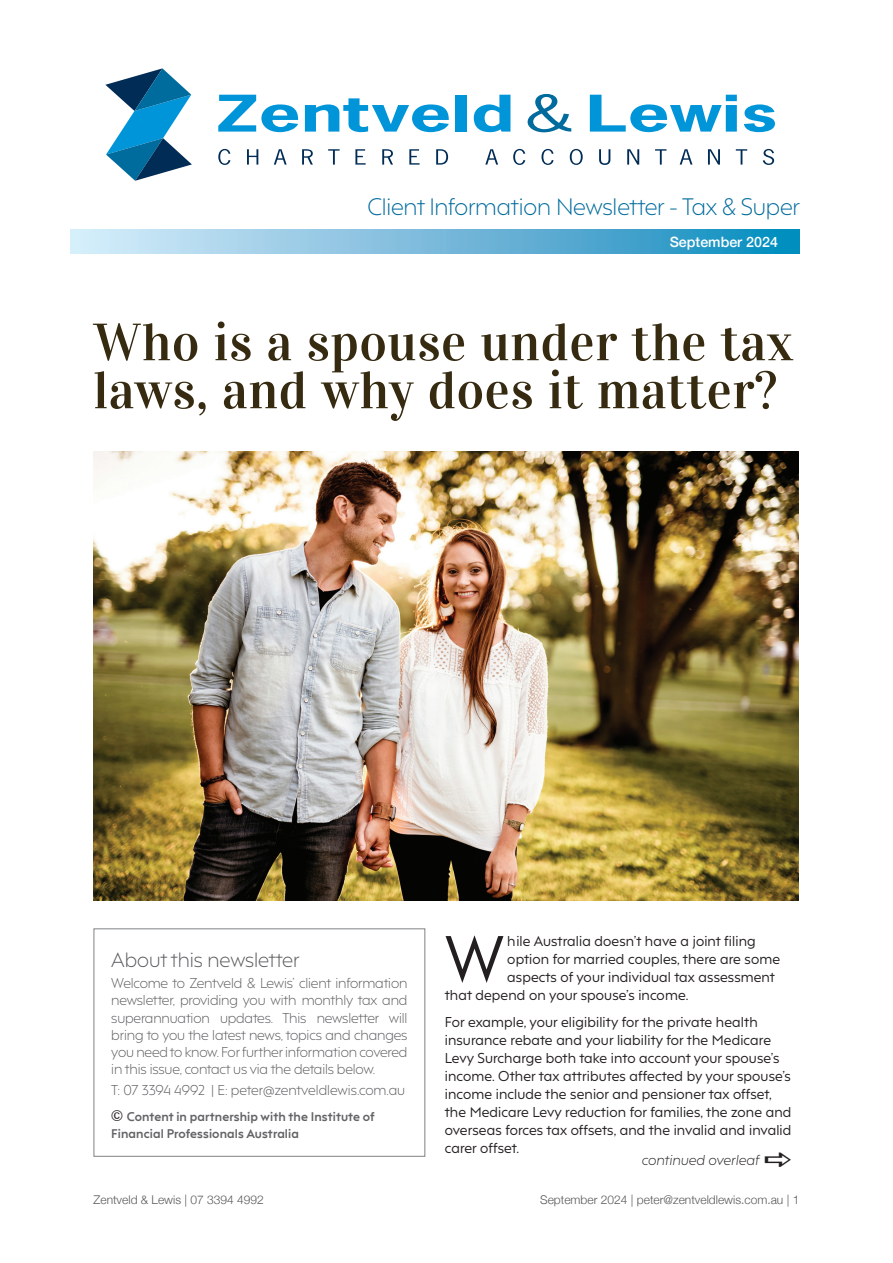
<style>
.page{position:relative;width:893px;height:1263px;background:#fff}
.page>*{position:absolute;margin:0;border:0;box-sizing:border-box;transform-origin:0 0}
.t1{font:62.1px "F37 Hooj";color:#231f20}
.t2{font:52.5px/48px "Vidaloka";letter-spacing:.01em;color:#362b11}
.t3{font:300 22.5px "F37 Hooj";letter-spacing:-.005em;color:#006b9d}
.t4{font:300 19.5px "F37 Hooj";color:#57585a}
.t5{font:500 14.25px "Helvetica Neue";color:#fff}
.t6{font:13.5px/18px "F37 Hooj";letter-spacing:.01em;color:#231f20}
.t7{font:300 13.5px/17.2px "F37 Hooj";letter-spacing:-.01em;color:#57585a;text-align:justify}
.t8{font:italic 300 13.5px "F37 Hooj";letter-spacing:.01em;color:#231f20}
.t9{font:700 12px/17.2px "F37 Hooj";letter-spacing:.01em;color:#636366}
.t10{font:300 12px "Helvetica Neue";color:#57585a}
</style>
<div class="page">
<img style="left:93px;top:451px;width:705px;height:449px">
<div style="left:94px;top:928px;width:331px;height:229px;border:1px solid #808285"></div>
<svg style="left:71px;top:230px;width:728px;height:23px"></svg>
<svg style="left:218px;top:95px;width:80px;height:37px"></svg>
<svg style="left:305px;top:98px;width:144px;height:34px"></svg>
<div style="left:456px;top:95px;width:11px;height:37px;background:#0095d9"></div>
<svg style="left:474px;top:95px;width:36px;height:37px"></svg>
<svg style="left:528px;top:94px;width:43px;height:38px"></svg>
<svg style="left:590px;top:95px;width:147px;height:37px"></svg>
<svg style="left:744px;top:104px;width:31px;height:28px"></svg>
<svg style="left:218px;top:149px;width:12px;height:16px"></svg>
<svg style="left:247px;top:149px;width:11px;height:16px"></svg>
<svg style="left:274px;top:149px;width:13px;height:16px"></svg>
<svg style="left:302px;top:149px;width:11px;height:16px"></svg>
<svg style="left:328px;top:149px;width:12px;height:16px"></svg>
<svg style="left:355px;top:149px;width:11px;height:16px"></svg>
<svg style="left:382px;top:149px;width:11px;height:16px"></svg>
<svg style="left:409px;top:149px;width:11px;height:16px"></svg>
<svg style="left:436px;top:149px;width:12px;height:16px"></svg>
<svg style="left:485px;top:149px;width:13px;height:16px"></svg>
<svg style="left:513px;top:149px;width:12px;height:16px"></svg>
<svg style="left:541px;top:149px;width:12px;height:16px"></svg>
<svg style="left:570px;top:149px;width:13px;height:16px"></svg>
<svg style="left:599px;top:149px;width:11px;height:16px"></svg>
<svg style="left:627px;top:149px;width:12px;height:16px"></svg>
<svg style="left:655px;top:149px;width:11px;height:16px"></svg>
<svg style="left:680px;top:149px;width:12px;height:16px"></svg>
<svg style="left:708px;top:149px;width:12px;height:16px"></svg>
<svg style="left:736px;top:149px;width:11px;height:16px"></svg>
<svg style="left:763px;top:149px;width:11px;height:16px"></svg>
<svg style="left:105px;top:68px;width:87px;height:113px"></svg>
<h3 class="t3" style="left:367px;top:188px;width:434px">Client Information Newsletter - Tax &amp; Super</h3>
<p class="t5" style="left:670px;top:231px;width:110px">September 2024</p>
<h2 class="t2" style="left:94px;top:319px;width:701px">Who is a spouse under the tax laws, and why does it matter?</h2>
<h3 class="t4" style="left:111px;top:943px;width:190px">About this newsletter</h3>
<p class="t7" style="left:111px;top:973px;width:298px">Welcome to Zentveld &amp; Lewis’ client information newsletter, providing you with monthly tax and superannuation updates. This newsletter will bring to you the latest news, topics and changes you need to know. For further information covered in this issue, contact us via the details below.</p>
<p class="t7" style="left:111px;top:1080px;width:295px">T: 07 3394 4992 | E: peter@zentveldlewis.com.au</p>
<p class="t9" style="left:111px;top:1106px;width:265px;text-indent:16px">Content in partnership with the Institute of<br>Financial Professionals Australia</p>
<h1 class="t1" style="left:445px;top:907px;width:61px">W</h1>
<p class="t6" style="left:507px;top:930px;width:250px">hile Australia doesn’t have a joint filing</p>
<p class="t6" style="left:507px;top:948px;width:274px">option for married couples, there are some</p>
<p class="t6" style="left:507px;top:966px;width:269px">aspects of your individual tax assessment</p>
<p class="t6" style="left:445px;top:984px;width:245px">that depend on your spouse’s income.</p>
<p class="t6" style="left:445px;top:1011px;width:348px">For example, your eligibility for the private health insurance rebate and your liability for the Medicare Levy Surcharge both take into account your spouse’s income. Other tax attributes affected by your spouse’s income include the senior and pensioner tax offset, the Medicare Levy reduction for families, the zone and overseas forces tax offsets, and the invalid and invalid carer offset.</p>
<p class="t8" style="left:641px;top:1149px;width:119px">continued overleaf</p>
<p class="t10" style="left:94px;top:1190px;width:172px">Zentveld &amp; Lewis | 07 3394 4992</p>
<p class="t10" style="left:540px;top:1190px;width:261px">September 2024 | peter@zentveldlewis.com.au | 1</p>
</div>
